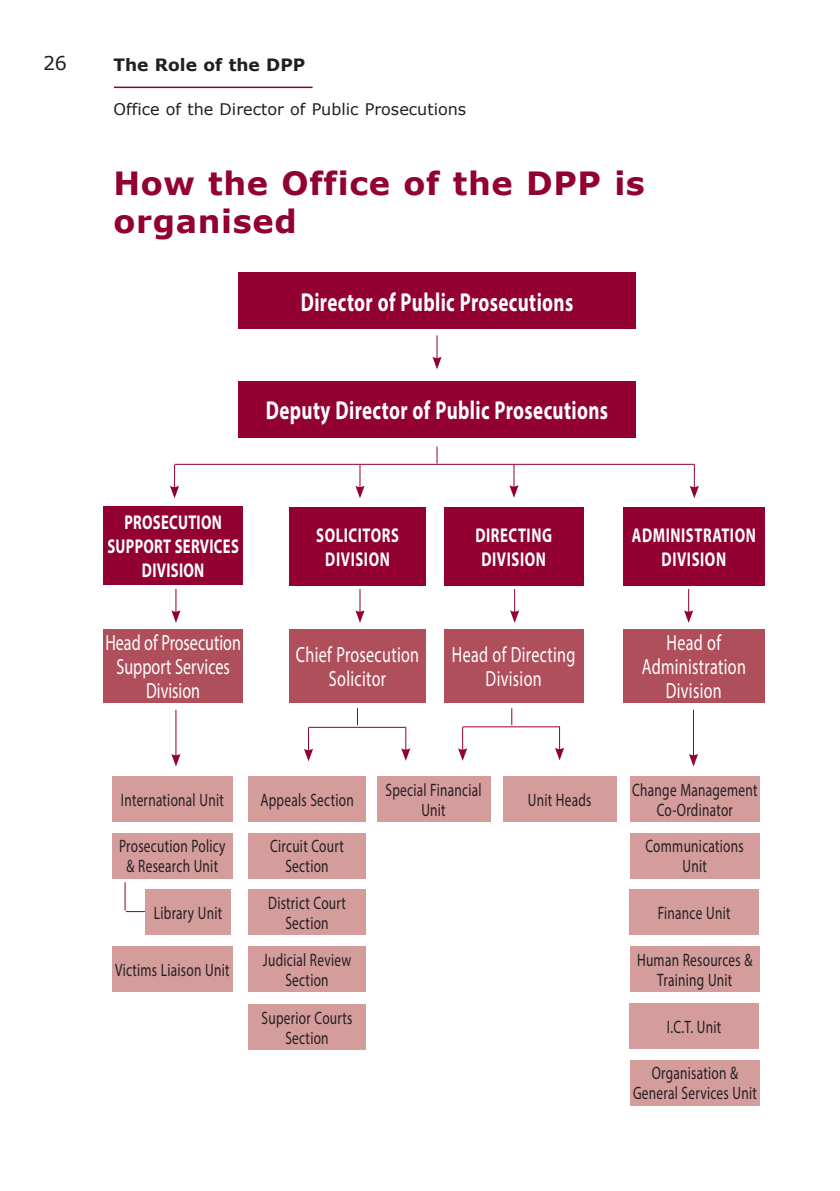
<style>
.page{position:relative;width:840px;height:1191px;background:#fff}
.page>*{position:absolute;margin:0;border:0;box-sizing:border-box;transform-origin:0 0}
.Big_Heads{font:700 32px/38.4px "Verdana";letter-spacing:.02em;color:#920132}
.Diagram_Body{font:700 26px "Myriad Pro";letter-spacing:.02em;color:#fff;scale:.73 1}
.Diagram_Body-2{font:22px/24px "Myriad Pro";letter-spacing:.02em;color:#fff;text-align:center;scale:.73 1}
.Diagram_Body-3{font:22px/24px "Myriad Pro";color:#fff;text-align:center;scale:.73 1}
.Diagram_Body-4{font:700 20px/24px "Myriad Pro";letter-spacing:.04em;color:#fff;text-align:center;scale:.73 1}
.Diagram_Body-5{font:700 20px/24px "Myriad Pro";letter-spacing:.02em;color:#fff;text-align:center;scale:.73 1}
.t1{font:19px "Verdana";color:#231f20}
.Diagram_Body-6{font:18px/20px "Myriad Pro";letter-spacing:.02em;color:#231f20;text-align:center;scale:.74 1}
.t2{font:700 17px "Verdana";color:#231f20}
.t3{font:16px "Verdana";color:#231f20}
</style>
<div class="page">
<hr style="left:114px;top:87px;width:198px;height:1px;background:#920132">
<svg style="left:124px;top:882px;width:21px;height:30px"></svg>
<div style="left:443px;top:506px;width:140px;height:79px;background:#920132"></div>
<div style="left:623px;top:629px;width:141px;height:73px;background:#af4f5b"></div>
<div style="left:238px;top:381px;width:397px;height:57px;background:#920132"></div>
<div style="left:238px;top:272px;width:397px;height:57px;background:#920132"></div>
<div style="left:628px;top:889px;width:130px;height:46px;background:#d59c9c"></div>
<div style="left:629px;top:1059px;width:130px;height:46px;background:#d59c9c"></div>
<div style="left:629px;top:946px;width:130px;height:45px;background:#d59c9c"></div>
<div style="left:628px;top:1003px;width:130px;height:45px;background:#d59c9c"></div>
<div style="left:289px;top:629px;width:136px;height:73px;background:#af4f5b"></div>
<div style="left:623px;top:506px;width:141px;height:79px;background:#920132"></div>
<div style="left:289px;top:506px;width:136px;height:79px;background:#920132"></div>
<div style="left:443px;top:629px;width:140px;height:73px;background:#af4f5b"></div>
<div style="left:502px;top:776px;width:114px;height:45px;background:#d59c9c"></div>
<div style="left:248px;top:889px;width:117px;height:46px;background:#d59c9c"></div>
<div style="left:248px;top:833px;width:117px;height:45px;background:#d59c9c"></div>
<div style="left:248px;top:1004px;width:117px;height:45px;background:#d59c9c"></div>
<div style="left:248px;top:946px;width:117px;height:46px;background:#d59c9c"></div>
<div style="left:248px;top:776px;width:117px;height:45px;background:#d59c9c"></div>
<div style="left:629px;top:833px;width:130px;height:45px;background:#d59c9c"></div>
<svg style="left:432px;top:335px;width:9px;height:34px"></svg>
<svg style="left:436px;top:446px;width:1px;height:17px"></svg>
<hr style="left:174px;top:464px;width:520px;height:1px;background:#920132">
<svg style="left:690px;top:465px;width:8px;height:33px"></svg>
<svg style="left:509px;top:464px;width:9px;height:34px"></svg>
<svg style="left:355px;top:465px;width:9px;height:33px"></svg>
<svg style="left:684px;top:589px;width:8px;height:34px"></svg>
<svg style="left:510px;top:589px;width:9px;height:34px"></svg>
<svg style="left:355px;top:589px;width:9px;height:34px"></svg>
<hr style="left:692px;top:710px;width:1px;height:47px;background:#920132">
<svg style="left:689px;top:754px;width:8px;height:12px"></svg>
<svg style="left:554px;top:726px;width:10px;height:34px"></svg>
<svg style="left:304px;top:727px;width:9px;height:34px"></svg>
<div style="left:112px;top:776px;width:120px;height:45px;background:#d59c9c"></div>
<div style="left:376px;top:776px;width:114px;height:45px;background:#d59c9c"></div>
<div style="left:112px;top:946px;width:120px;height:45px;background:#d59c9c"></div>
<div style="left:112px;top:833px;width:120px;height:45px;background:#d59c9c"></div>
<div style="left:145px;top:889px;width:85px;height:46px;background:#d59c9c"></div>
<div style="left:103px;top:506px;width:140px;height:79px;background:#920132"></div>
<div style="left:103px;top:629px;width:140px;height:73px;background:#af4f5b"></div>
<svg style="left:170px;top:465px;width:9px;height:33px"></svg>
<svg style="left:171px;top:589px;width:9px;height:34px"></svg>
<hr style="left:175px;top:710px;width:1px;height:47px;background:#920132">
<svg style="left:171px;top:754px;width:9px;height:12px"></svg>
<div style="left:629px;top:776px;width:130px;height:45px;background:#d59c9c"></div>
<hr style="left:309px;top:727px;width:96px;height:1px;background:#920132">
<svg style="left:401px;top:727px;width:9px;height:34px"></svg>
<svg style="left:458px;top:727px;width:9px;height:34px"></svg>
<hr style="left:462px;top:726px;width:97px;height:1px;background:#920132">
<svg style="left:357px;top:708px;width:1px;height:17px"></svg>
<svg style="left:511px;top:708px;width:1px;height:17px"></svg>
<p class="t1" style="left:43px;top:50px;width:25px">26</p>
<p class="t2" style="left:113px;top:53px;width:193px">The Role of the DPP</p>
<p class="t3" style="left:113px;top:98px;width:354px">Office of the Director of Public Prosecutions</p>
<p class="Big_Heads" style="left:113px;top:163px;width:532px">How the Office of the DPP is organised</p>
<p class="Diagram_Body" style="left:300px;top:285px;width:375px">Director of Public Prosecutions</p>
<p class="Diagram_Body" style="left:266px;top:393px;width:470px">Deputy Director of Public Prosecutions</p>
<p class="Diagram_Body-5" style="left:107px;top:510px;width:181px">PROSECUTION<br>SUPPORT SERVICES<br>DIVISION</p>
<p class="Diagram_Body-3" style="left:105px;top:630px;width:187px">Head of Prosecution<br>Support Services<br>Division</p>
<p class="Diagram_Body-4" style="left:316px;top:522px;width:115px">SOLICITORS<br>DIVISION</p>
<p class="Diagram_Body-2" style="left:296px;top:642px;width:170px">Chief Prosecution<br>Solicitor</p>
<p class="Diagram_Body-4" style="left:475px;top:522px;width:106px">DIRECTING<br>DIVISION</p>
<p class="Diagram_Body-2" style="left:451px;top:642px;width:171px">Head of Directing<br>Division</p>
<p class="Diagram_Body-6" style="left:121px;top:789px;width:140px">International Unit</p>
<p class="Diagram_Body-6" style="left:385px;top:779px;width:131px">Special Financial<br>Unit</p>
<p class="Diagram_Body-6" style="left:260px;top:789px;width:128px">Appeals Section</p>
<p class="Diagram_Body-6" style="left:119px;top:836px;width:145px">Prosecution Policy &amp; Research Unit</p>
<p class="Diagram_Body-6" style="left:154px;top:902px;width:94px">Library Unit</p>
<p class="Diagram_Body-6" style="left:115px;top:959px;width:156px">Victims Liaison Unit</p>
<p class="Diagram_Body-6" style="left:270px;top:836px;width:101px">Circuit Court<br>Section</p>
<p class="Diagram_Body-6" style="left:268px;top:892px;width:106px">District Court<br>Section</p>
<p class="Diagram_Body-6" style="left:263px;top:949px;width:121px">Judicial Review<br>Section</p>
<p class="Diagram_Body-6" style="left:261px;top:1007px;width:124px">Superior Courts<br>Section</p>
<p class="Diagram_Body-6" style="left:527px;top:789px;width:87px">Unit Heads</p>
<p class="Diagram_Body-4" style="left:631px;top:522px;width:171px">ADMINISTRATION<br>DIVISION</p>
<p class="Diagram_Body-2" style="left:641px;top:630px;width:144px">Head of<br>Administration<br>Division</p>
<p class="Diagram_Body-6" style="left:632px;top:779px;width:171px">Change Management<br>Co-Ordinator</p>
<p class="Diagram_Body-6" style="left:645px;top:836px;width:134px">Communications<br>Unit</p>
<p class="Diagram_Body-6" style="left:657px;top:902px;width:100px">Finance Unit</p>
<p class="Diagram_Body-6" style="left:636px;top:949px;width:157px">Human Resources &amp;<br>Training Unit</p>
<p class="Diagram_Body-6" style="left:666px;top:1016px;width:75px">I.C.T. Unit</p>
<p class="Diagram_Body-6" style="left:632px;top:1063px;width:169px">Organisation &amp;<br>General Services Unit</p>
</div>
